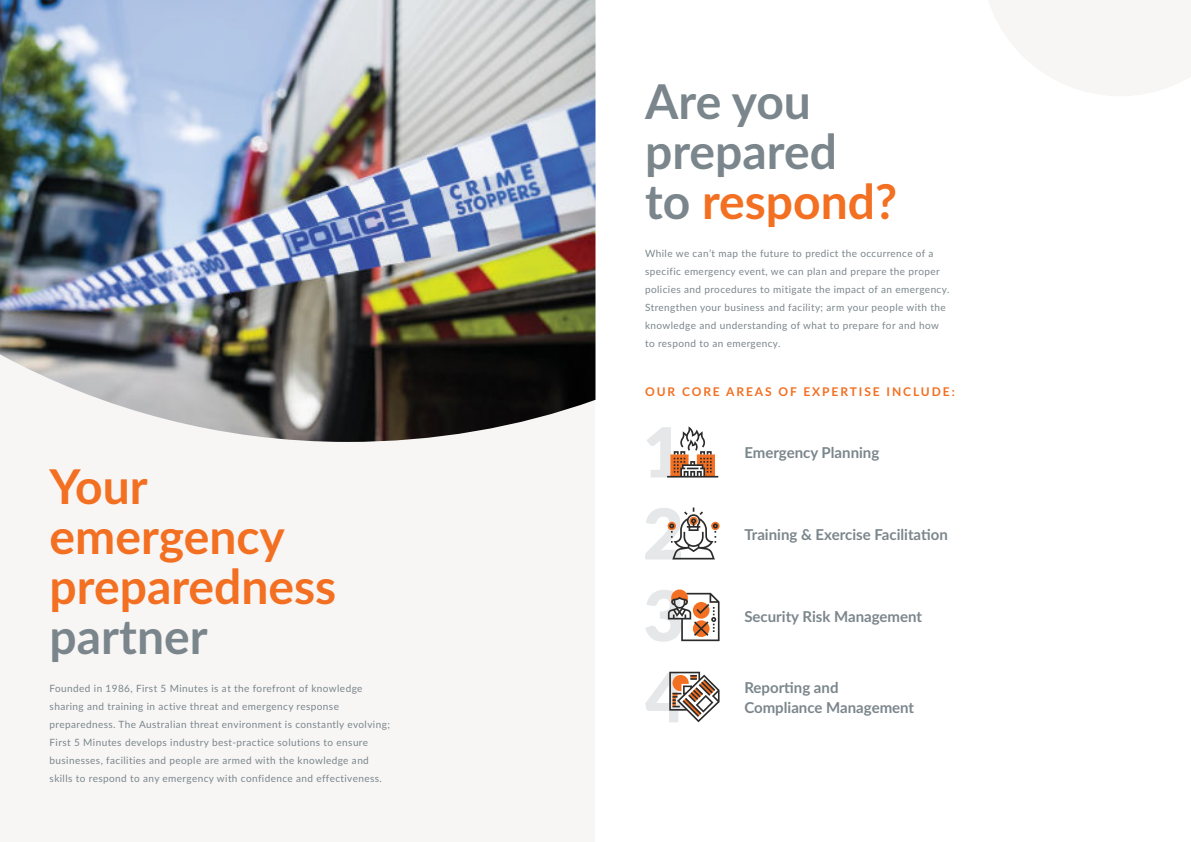
<style>
.page{position:relative;width:1191px;height:842px;background:#fff}
.page>*{position:absolute;margin:0;border:0;box-sizing:border-box;transform-origin:0 0}
.t1{font:700 48px/50px "Lato";color:#7b868c}
.t2{font:700 48px/50px "Lato";color:#f36f21}
.t3{font:700 15px/20px "Lato";color:#7b868c}
.t4{font:700 12px "Lato";letter-spacing:.16em;color:#f36f21}
.t5{font:10px/18px "Lato";letter-spacing:.04em;color:#7b868c}
.s1{color:#f36f21}
</style>
<div class="page">
<div style="left:0;top:0;width:595px;height:842px;background:#f7f6f5"></div>
<img style="left:0;top:0;width:595px;height:442px">
<svg style="left:647px;top:426px;width:71px;height:51px"></svg>
<svg style="left:645px;top:507px;width:74px;height:52px"></svg>
<svg style="left:645px;top:589px;width:74px;height:53px"></svg>
<svg style="left:645px;top:672px;width:74px;height:50px"></svg>
<h1 class="t2" style="left:50px;top:459px;width:288px">Your emergency preparedness</h1>
<h1 class="t1" style="left:50px;top:609px;width:159px">partner</h1>
<p class="t5" style="left:50px;top:680px;width:342px">Founded in 1986, First 5 Minutes is at the forefront of knowledge sharing and training in active threat and emergency response preparedness. The Australian threat environment is constantly evolving; First 5 Minutes develops industry best-practice solutions to ensure businesses, facilities and people are armed with the knowledge and skills to respond to any emergency with confidence and effectiveness.</p>
<h1 class="t1" style="left:645px;top:74px;width:253px">Are you prepared<br>to <span class="s1">respond?</span></h1>
<p class="t5" style="left:645px;top:245px;width:306px">While we can’t map the future to predict the occurrence of a specific emergency event, we can plan and prepare the proper policies and procedures to mitigate the impact of an emergency.<br>Strengthen your business and facility; arm your people with the knowledge and understanding of what to prepare for and how to respond to an emergency.</p>
<p class="t4" style="left:645px;top:385px;width:311px">OUR CORE AREAS OF EXPERTISE INCLUDE:</p>
<h2 class="t3" style="left:744px;top:442px;width:136px">Emergency Planning</h2>
<h2 class="t3" style="left:744px;top:523px;width:205px">Training &amp; Exercise Facilitation</h2>
<h2 class="t3" style="left:744px;top:605px;width:179px">Security Risk Management</h2>
<h2 class="t3" style="left:744px;top:677px;width:171px">Reporting and<br>Compliance Management</h2>
</div>
